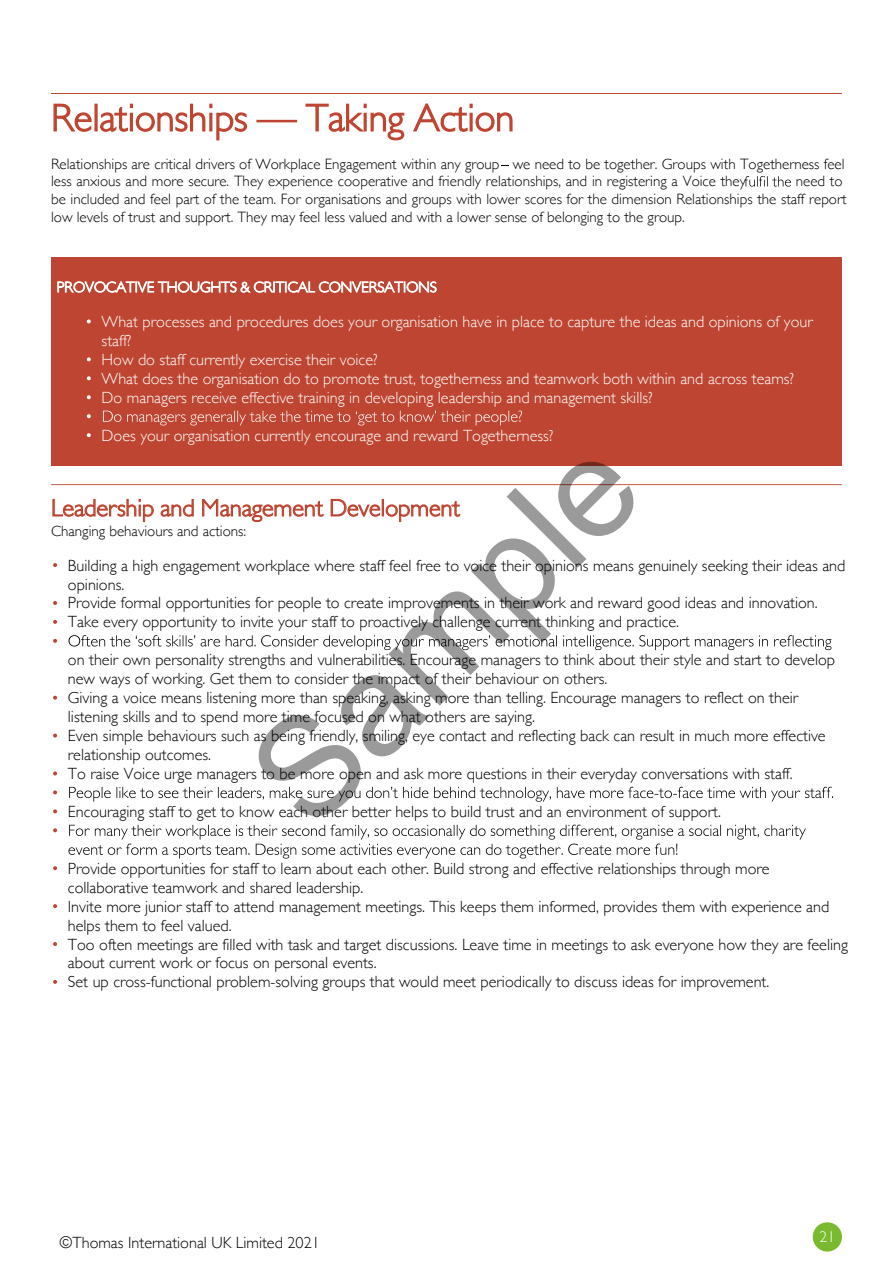
<style>
.page{position:relative;width:893px;height:1263px;background:#fff}
.page>*{position:absolute;margin:0;border:0;box-sizing:border-box;transform-origin:0 0}
.t1{font:140.55px "Arial";color:#000}
.t2{font:300 24.3px "Gill Sans";color:#bd4531}
.t3{font:300 16.2px/18.9px "Gill Sans";color:#000}
.t4{font:300 16.2px/18.9px "Gill Sans";color:#fff}
.t5{font:300 15.75px "Gill Sans";color:#fff}
.t6{font:300 15px/17.5px "Gill Sans";color:#000}
</style>
<div class="page">
<hr style="left:51px;top:94px;width:791px;height:1px;background:#bd4531">
<svg style="left:53px;top:103px;width:39px;height:29px"></svg>
<svg style="left:94px;top:104px;width:4px;height:27px"></svg>
<svg style="left:100px;top:103px;width:147px;height:38px"></svg>
<hr style="left:256px;top:120px;width:41px;height:2px;background:#bd4531">
<svg style="left:305px;top:103px;width:100px;height:38px"></svg>
<svg style="left:413px;top:103px;width:100px;height:29px"></svg>
<svg style="left:744px;top:176px;width:47px;height:11px"></svg>
<div style="left:51px;top:257px;width:791px;height:209px;background:#bd4531"></div>
<svg style="left:57px;top:281px;width:380px;height:12px"></svg>
<svg style="left:103px;top:411px;width:419px;height:14px"></svg>
<hr style="left:51px;top:484px;width:791px;height:1px;background:#bd4531">
<svg style="left:52px;top:499px;width:102px;height:23px"></svg>
<svg style="left:160px;top:499px;width:34px;height:18px"></svg>
<svg style="left:202px;top:499px;width:122px;height:23px"></svg>
<svg style="left:330px;top:499px;width:131px;height:23px"></svg>
<svg style="left:69px;top:635px;width:762px;height:15px"></svg>
<svg style="left:69px;top:787px;width:764px;height:15px"></svg>
<svg style="left:68px;top:825px;width:738px;height:33px"></svg>
<svg style="left:87px;top:319px;width:4px;height:4px"></svg>
<svg style="left:87px;top:357px;width:4px;height:4px"></svg>
<svg style="left:87px;top:376px;width:4px;height:4px"></svg>
<svg style="left:87px;top:395px;width:4px;height:4px"></svg>
<svg style="left:87px;top:414px;width:4px;height:4px"></svg>
<svg style="left:87px;top:433px;width:4px;height:4px"></svg>
<svg style="left:53px;top:563px;width:4px;height:4px"></svg>
<svg style="left:53px;top:601px;width:4px;height:4px"></svg>
<svg style="left:53px;top:620px;width:4px;height:4px"></svg>
<svg style="left:53px;top:639px;width:4px;height:4px"></svg>
<svg style="left:53px;top:696px;width:4px;height:4px"></svg>
<svg style="left:53px;top:734px;width:4px;height:3px"></svg>
<svg style="left:53px;top:771px;width:4px;height:4px"></svg>
<svg style="left:53px;top:790px;width:4px;height:4px"></svg>
<svg style="left:53px;top:809px;width:4px;height:4px"></svg>
<svg style="left:53px;top:828px;width:4px;height:4px"></svg>
<svg style="left:53px;top:866px;width:4px;height:4px"></svg>
<svg style="left:53px;top:904px;width:4px;height:4px"></svg>
<svg style="left:53px;top:942px;width:4px;height:4px"></svg>
<svg style="left:53px;top:980px;width:4px;height:4px"></svg>
<div style="left:813px;top:1222px;width:29px;height:29px;background:#79ba2e;border-radius:50%"></div>
<p class="t6" style="left:51px;top:155px;width:795px">Relationships are critical drivers of Workplace Engagement within any group we need to be together. Groups with Togetherness feel less anxious and more secure. They experience cooperative and friendly relationships, and in registering a Voice they</p>
<p class="t6" style="left:51px;top:172px;width:797px;text-indent:745px">need to be included and feel part of the team. For organisations and groups with lower scores for the dimension Relationships the staff report low levels of trust and support. They may feel less valued and with a lower sense of belonging to the group.</p>
<p class="t4" style="left:102px;top:311px;width:713px">What processes and procedures does your organisation have in place to capture the ideas and opinions of your staff?<br>How do staff currently exercise their voice?<br>What does the organisation do to promote trust, togetherness and teamwork both within and across teams?<br>Do managers receive effective training in developing leadership and management skills?</p>
<p class="t4" style="left:102px;top:425px;width:453px">Does your organisation currently encourage and reward Togetherness?</p>
<h1 class="t1" style="left:212px;top:734px;width:478px;rotate:-45deg">Sample</h1>
<h2 class="t2" style="left:51px;top:489px;width:410px">Leadership and Management Development</h2>
<p class="t6" style="left:51px;top:521px;width:197px">Changing behaviours and actions:</p>
<p class="t3" style="left:68px;top:555px;width:779px">Building a high engagement workplace where staff feel free to voice their opinions means genuinely seeking their ideas and opinions.<br>Provide formal opportunities for people to create improvements in their work and reward good ideas and innovation.<br>Take every opportunity to invite your staff to proactively challenge current thinking and practice.</p>
<p class="t3" style="left:68px;top:650px;width:769px">on their own personality strengths and vulnerabilities. Encourage managers to think about their style and start to develop new ways of working. Get them to consider the impact of their behaviour on others.<br>Giving a voice means listening more than speaking, asking more than telling. Encourage managers to reflect on their listening skills and to spend more time focused on what others are saying.<br>Even simple behaviours such as being friendly, smiling, eye contact and reflecting back can result in much more effective relationship outcomes.<br>To raise Voice urge managers to be more open and ask more questions in their everyday conversations with staff.</p>
<p class="t3" style="left:68px;top:801px;width:654px">Encouraging staff to get to know each other better helps to build trust and an environment of support.</p>
<p class="t3" style="left:68px;top:858px;width:782px">Provide opportunities for staff to learn about each other. Build strong and effective relationships through more collaborative teamwork and shared leadership.<br>Invite more junior staff to attend management meetings. This keeps them informed, provides them with experience and helps them to feel valued.<br>Too often meetings are filled with task and target discussions. Leave time in meetings to ask everyone how they are feeling about current work or focus on personal events.<br>Set up cross-functional problem-solving groups that would meet periodically to discuss ideas for improvement.</p>
<p class="t3" style="left:60px;top:1232px;width:262px">©Thomas International UK Limited 2021</p>
<p class="t3" style="left:60px;top:1232px;width:277px">~© Thomas International UK L mited 016</p>
<p class="t5" style="left:819px;top:1225px;width:17px">21</p>
</div>
